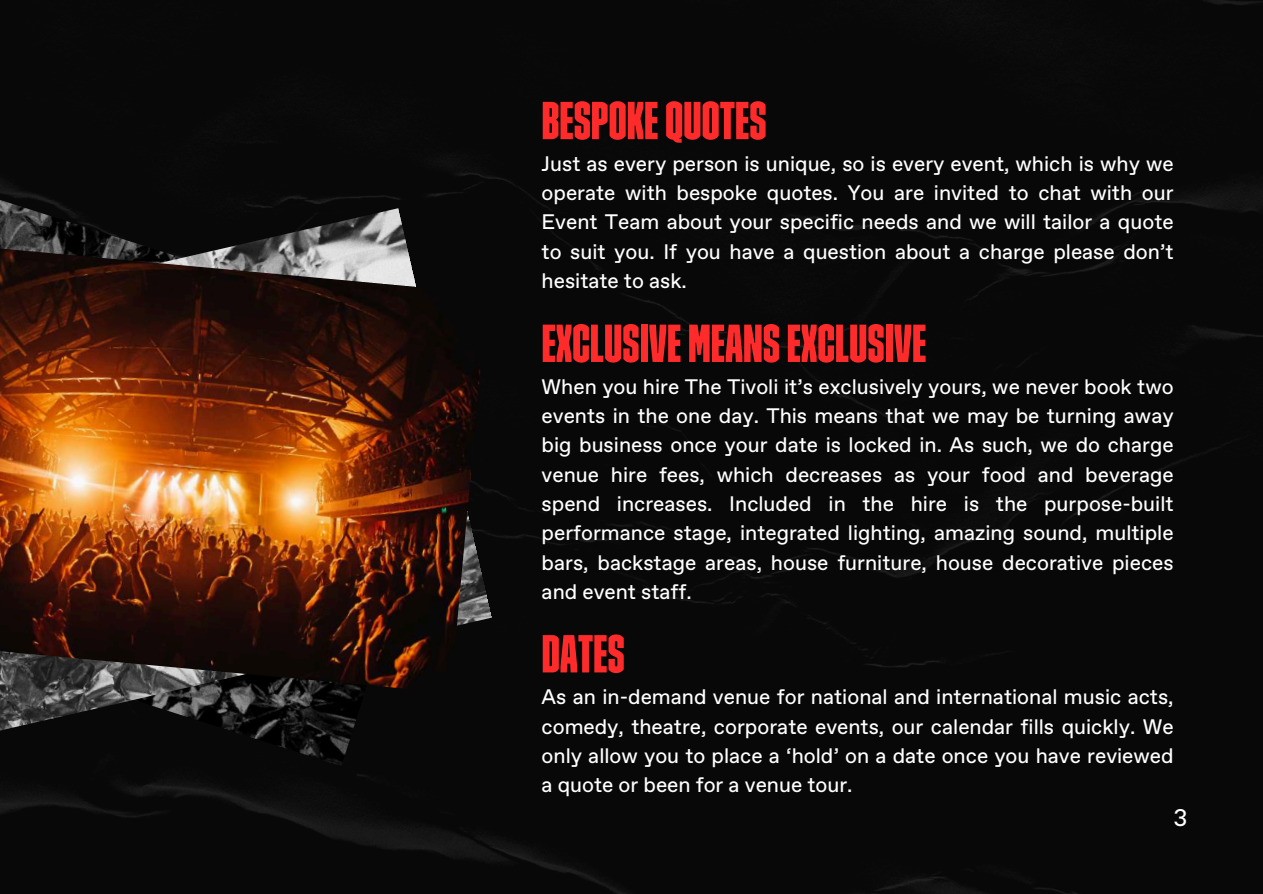
<style>
.page{position:relative;width:1263px;height:894px;background:#fff}
.page>*{position:absolute;margin:0;border:0;box-sizing:border-box;transform-origin:0 0}
.t1{font:53.25px "Trim Poster Slender";color:#ff2b2b}
.t2{font:24px "Favorit";color:#fff}
.t3{font:21px/29.2px "Favorit";color:#fff;text-align:justify}
</style>
<div class="page">
<div style="left:0;top:0;width:1263px;height:893px;background:#080808"></div>
<div style="left:0;top:127px;width:474px;height:639px;background:#080808"></div>
<img style="left:0;top:208px;width:492px;height:552px">
<img style="left:0;top:248px;width:487px;height:444px">
<h1 class="t1" style="left:542px;top:88px;width:226px">BESPOKEQUOTES</h1>
<p class="t3" style="left:542px;top:150px;width:633px">Just as every person is unique, so is every event, which is why we operate with bespoke quotes. You are invited to chat with our Event Team about your specific needs and we will tailor a quote to suit you. If you have a question about a charge please don’t hesitate to ask.</p>
<h1 class="t1" style="left:542px;top:311px;width:386px">EXCLUSIVE MEANSEXCLUSIVE</h1>
<p class="t3" style="left:542px;top:372px;width:633px">When you hire The Tivoli it’s exclusively yours, we never book two events in the one day. This means that we may be turning away big business once your date is locked in. As such, we do charge venue hire fees, which decreases as your food and beverage spend increases. Included in the hire is the purpose-built performance stage, integrated lighting, amazing sound, multiple bars, backstage areas, house furniture, house decorative pieces and event staff.</p>
<h1 class="t1" style="left:542px;top:621px;width:85px">DATES</h1>
<p class="t3" style="left:542px;top:683px;width:633px">As an in-demand venue for national and international music acts, comedy, theatre, corporate events, our calendar fills quickly. We only allow you to place a ‘hold’ on a date once you have reviewed a quote or been for a venue tour.</p>
<p class="t2" style="left:1174px;top:802px;width:16px">3</p>
</div>
